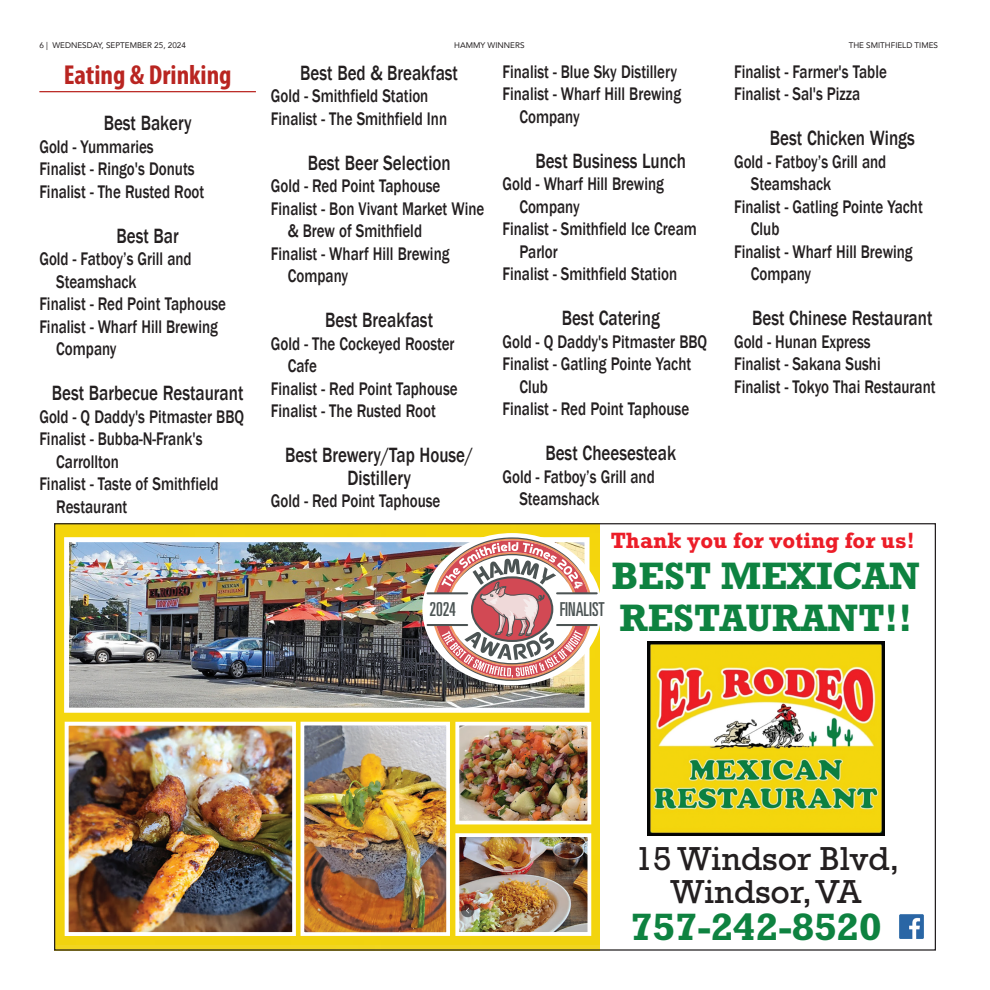
<style>
.page{position:relative;width:990px;height:990px;background:#fff}
.page>*{position:absolute;margin:0;border:0;box-sizing:border-box;transform-origin:0 0}
.t1{font:700 38.75px/41.4px "Rockwell Std";color:#0e8240}
.t2{font:700 38.62px "Rockwell Std";letter-spacing:-.02em;color:#0e8240;scale:1.08 1}
.t3{font:33.75px/33px "Rockwell Std";color:#231f20;text-align:center}
.t4{font:700 condensed 27.5px "Myriad Pro";color:#b92521}
.t5{font:700 22.5px "Rockwell Std";color:#ec1d28}
.t6{font:500 21.25px/22.5px "Franklin Gothic";color:#231f20;text-align:center;scale:.8 1}
.t7{font:ultra-condensed 19.12px "Univers";color:#4c5454;scale:.92 1}
.t8{font:ultra-condensed 19.12px "Univers";color:#4c5454;scale:.95 1}
.t9{font:500 18.75px/22.5px "Franklin Gothic";color:#231f20;scale:.8 1}
.t10{font:8.12px "Avenir";color:#231f20}
</style>
<div class="page">
<img style="left:56px;top:525px;width:544px;height:424px">
<img style="left:70px;top:543px;width:514px;height:164px">
<div style="left:64px;top:537px;width:526px;height:176px;border:5px solid #fff"></div>
<img style="left:460px;top:838px;width:126px;height:93px">
<div style="left:455px;top:833px;width:136px;height:103px;border:4px solid #fff"></div>
<img style="left:460px;top:727px;width:126px;height:92px">
<div style="left:455px;top:722px;width:136px;height:102px;border:4px solid #fff"></div>
<img style="left:70px;top:727px;width:221px;height:204px">
<div style="left:65px;top:722px;width:231px;height:214px;border:4px solid #fff"></div>
<img style="left:899px;top:914px;width:25px;height:25px">
<img style="left:306px;top:727px;width:139px;height:204px">
<div style="left:301px;top:722px;width:149px;height:214px;border:4px solid #fff"></div>
<img style="left:647px;top:641px;width:237px;height:194px">
<div style="left:422px;top:533px;width:180px;height:152px;background:#fff;border-radius:50%"></div>
<hr style="left:428px;top:592px;width:39px;height:2px;background:#4c5454">
<hr style="left:428px;top:624px;width:39px;height:2px;background:#4c5454">
<hr style="left:557px;top:624px;width:40px;height:2px;background:#4c5454">
<hr style="left:557px;top:592px;width:40px;height:2px;background:#4c5454">
<hr style="left:39px;top:91px;width:217px;height:1px;background:#b92521">
<svg style="left:434px;top:537px;width:156px;height:144px"></svg>
<p class="t10" style="left:39px;top:38px;width:148px">6 | WEDNESDAY, SEPTEMBER 25, 2024</p>
<p class="t10" style="left:454px;top:38px;width:72px">HAMMY WINNERS</p>
<p class="t10" style="left:849px;top:38px;width:91px">THE SMITHFIELD TIMES</p>
<h3 class="t4" style="left:64px;top:58px;width:169px">Eating &amp; Drinking</h3>
<p class="t6" style="left:104px;top:112px;width:111px">Best Bakery</p>
<p class="t9" style="left:39px;top:136px;width:208px">Gold - Yummaries<br>Finalist - Ringo's Donuts<br>Finalist - The Rusted Root</p>
<p class="t6" style="left:117px;top:225px;width:79px">Best Bar</p>
<p class="t9" style="left:39px;top:248px;width:192px">Gold - Fatboy’s Grill and</p>
<p class="t9" style="left:56px;top:271px;width:102px">Steamshack</p>
<p class="t9" style="left:39px;top:293px;width:235px">Finalist - Red Point Taphouse</p>
<p class="t9" style="left:39px;top:316px;width:225px">Finalist - Wharf Hill Brewing</p>
<p class="t9" style="left:56px;top:338px;width:77px">Company</p>
<p class="t6" style="left:52px;top:382px;width:241px">Best Barbecue Restaurant</p>
<p class="t9" style="left:39px;top:406px;width:257px">Gold - Q Daddy's Pitmaster BBQ</p>
<p class="t9" style="left:39px;top:428px;width:205px">Finalist - Bubba-N-Frank's</p>
<p class="t9" style="left:56px;top:451px;width:80px">Carrollton</p>
<p class="t9" style="left:39px;top:473px;width:226px">Finalist - Taste of Smithfield</p>
<p class="t9" style="left:56px;top:496px;width:91px">Restaurant</p>
<p class="t6" style="left:300px;top:62px;width:199px">Best Bed &amp; Breakfast</p>
<p class="t9" style="left:271px;top:85px;width:222px">Gold - Smithfield Station<br>Finalist - The Smithfield Inn</p>
<p class="t6" style="left:308px;top:152px;width:180px">Best Beer Selection</p>
<p class="t9" style="left:271px;top:175px;width:213px">Gold - Red Point Taphouse</p>
<p class="t9" style="left:271px;top:197px;width:268px">Finalist - Bon Vivant Market Wine</p>
<p class="t9" style="left:288px;top:220px;width:169px">&amp; Brew of Smithfield</p>
<p class="t9" style="left:271px;top:242px;width:225px">Finalist - Wharf Hill Brewing</p>
<p class="t9" style="left:288px;top:265px;width:77px">Company</p>
<p class="t6" style="left:325px;top:309px;width:136px">Best Breakfast</p>
<p class="t9" style="left:271px;top:332px;width:231px">Gold - The Cockeyed Rooster</p>
<p class="t9" style="left:288px;top:355px;width:38px">Cafe</p>
<p class="t9" style="left:271px;top:377px;width:235px">Finalist - Red Point Taphouse</p>
<p class="t9" style="left:271px;top:400px;width:208px">Finalist - The Rusted Root</p>
<p class="t6" style="left:285px;top:444px;width:237px">Best Brewery/Tap House/<br>Distillery</p>
<p class="t9" style="left:271px;top:490px;width:213px">Gold - Red Point Taphouse</p>
<p class="t9" style="left:503px;top:61px;width:220px">Finalist - Blue Sky Distillery</p>
<p class="t9" style="left:503px;top:83px;width:225px">Finalist - Wharf Hill Brewing</p>
<p class="t9" style="left:519px;top:106px;width:77px">Company</p>
<p class="t6" style="left:535px;top:150px;width:190px">Best Business Lunch</p>
<p class="t9" style="left:502px;top:173px;width:203px">Gold - Wharf Hill Brewing</p>
<p class="t9" style="left:519px;top:196px;width:77px">Company</p>
<p class="t9" style="left:502px;top:218px;width:244px">Finalist - Smithfield Ice Cream</p>
<p class="t9" style="left:519px;top:241px;width:50px">Parlor</p>
<p class="t9" style="left:502px;top:263px;width:220px">Finalist - Smithfield Station</p>
<p class="t6" style="left:562px;top:307px;width:124px">Best Catering</p>
<p class="t9" style="left:502px;top:331px;width:257px">Gold - Q Daddy's Pitmaster BBQ</p>
<p class="t9" style="left:502px;top:353px;width:238px">Finalist - Gatling Pointe Yacht</p>
<p class="t9" style="left:519px;top:376px;width:37px">Club</p>
<p class="t9" style="left:502px;top:398px;width:235px">Finalist - Red Point Taphouse</p>
<p class="t6" style="left:545px;top:442px;width:165px">Best Cheesesteak</p>
<p class="t9" style="left:519px;top:466px;width:171px;text-indent:-17px">Gold - Fatboy’s Grill and<br>Steamshack</p>
<p class="t9" style="left:734px;top:61px;width:193px">Finalist - Farmer's Table<br>Finalist - Sal's Pizza</p>
<p class="t6" style="left:770px;top:127px;width:183px">Best Chicken Wings</p>
<p class="t9" style="left:734px;top:151px;width:192px">Gold - Fatboy’s Grill and</p>
<p class="t9" style="left:751px;top:173px;width:102px">Steamshack</p>
<p class="t9" style="left:734px;top:196px;width:238px">Finalist - Gatling Pointe Yacht</p>
<p class="t9" style="left:751px;top:218px;width:37px">Club</p>
<p class="t9" style="left:734px;top:241px;width:225px">Finalist - Wharf Hill Brewing</p>
<p class="t9" style="left:751px;top:263px;width:77px">Company</p>
<p class="t6" style="left:752px;top:307px;width:227px">Best Chinese Restaurant</p>
<p class="t9" style="left:734px;top:331px;width:254px">Gold - Hunan Express<br>Finalist - Sakana Sushi<br>Finalist - Tokyo Thai Restaurant</p>
<p class="t5" style="left:611px;top:527px;width:305px">Thank you for voting for us!</p>
<h1 class="t1" style="left:611px;top:555px;width:310px">BEST MEXICAN<br>RESTAURANT!!</h1>
<p class="t8" style="left:429px;top:598px;width:29px">2024</p>
<p class="t7" style="left:560px;top:599px;width:51px">FINALIST</p>
<h3 class="t3" style="left:635px;top:842px;width:266px">15 Windsor Blvd,<br>Windsor, VA</h3>
<h2 class="t2" style="left:630px;top:904px;width:235px">757-242-8520</h2>
</div>
